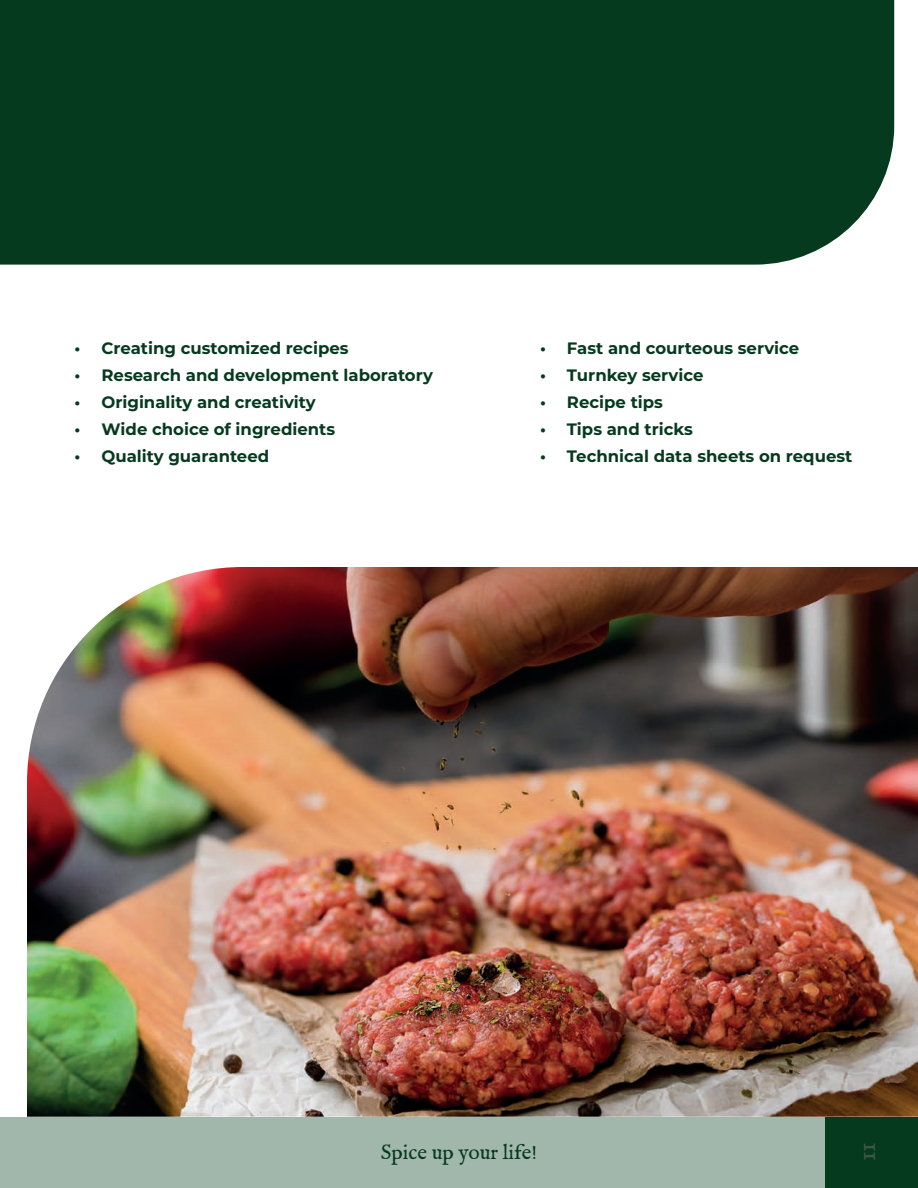
<style>
.page{position:relative;width:918px;height:1188px;background:#fff}
.page>*{position:absolute;margin:0;border:0;box-sizing:border-box;transform-origin:0 0}
.t1{font:27px "IM FELL English Roman";color:#3c5840}
.t2{font:21px "IM FELL English Roman";color:#063a1e}
.t3{font:700 16.5px "Montserrat";color:#063a1e}
</style>
<div class="page">
<div style="left:0;top:0;width:894px;height:265px;background:#063a1e"></div>
<img style="left:27px;top:567px;width:891px;height:550px">
<div style="left:0;top:1117px;width:918px;height:71px;background:#a2b7ac"></div>
<div style="left:825px;top:1117px;width:93px;height:71px;background:#063a1e"></div>
<p class="t3" style="left:75px;top:336px;width:276px">• Creating customized recipes</p>
<p class="t3" style="left:75px;top:363px;width:360px">• Research and development laboratory</p>
<p class="t3" style="left:75px;top:390px;width:243px">• Originality and creativity</p>
<p class="t3" style="left:75px;top:417px;width:262px">• Wide choice of ingredients</p>
<p class="t3" style="left:75px;top:444px;width:196px">• Quality guaranteed</p>
<p class="t3" style="left:540px;top:336px;width:261px">• Fast and courteous service</p>
<p class="t3" style="left:540px;top:363px;width:165px">• Turnkey service</p>
<p class="t3" style="left:540px;top:390px;width:125px">• Recipe tips</p>
<p class="t3" style="left:540px;top:417px;width:154px">• Tips and tricks</p>
<p class="t3" style="left:540px;top:444px;width:314px">• Technical data sheets on request</p>
<p class="t2" style="left:381px;top:1140px;width:158px">Spice up your life!</p>
<h1 class="t1" style="left:888px;top:1142px;width:21px;rotate:90deg">11</h1>
</div>
